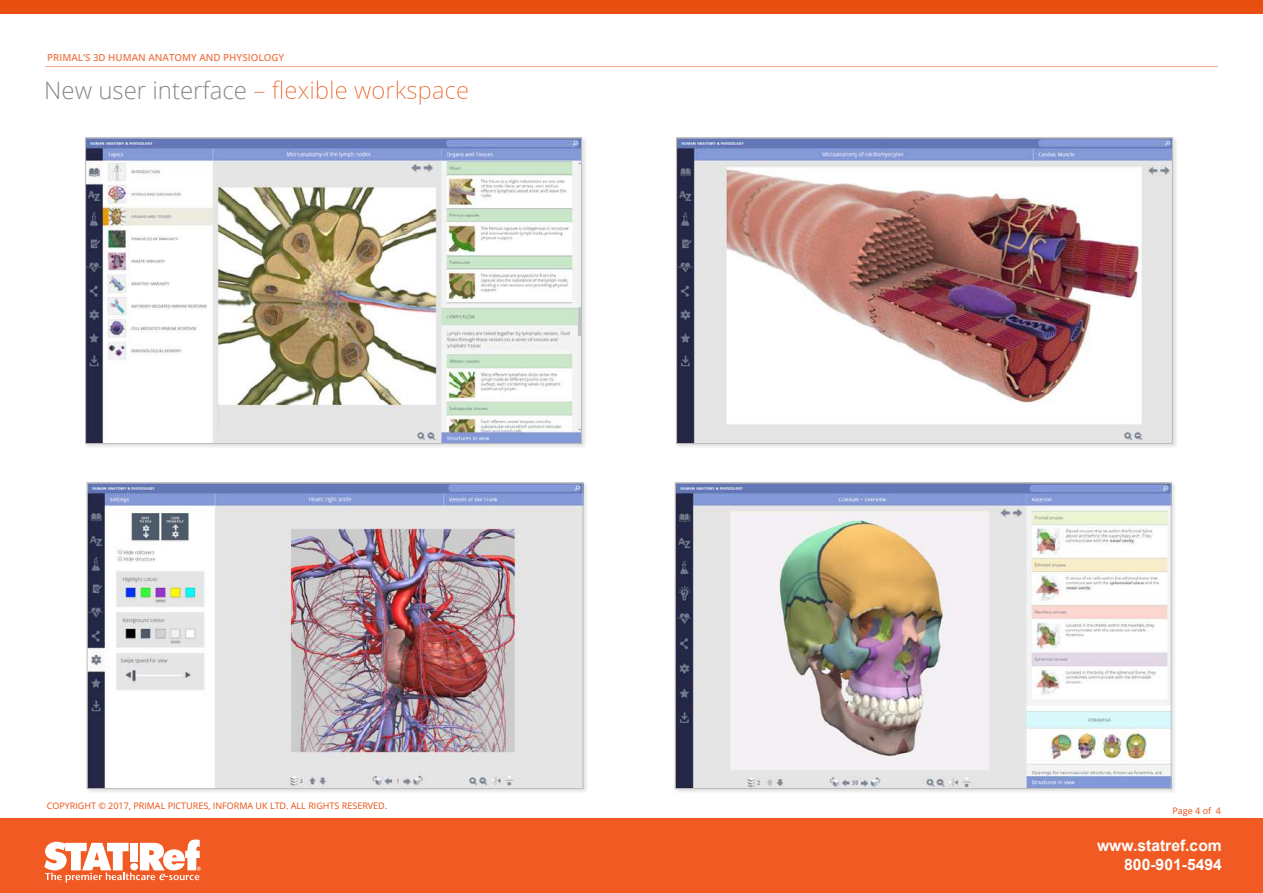
<style>
.page{position:relative;width:1263px;height:893px;background:#fff}
.page>*{position:absolute;margin:0;border:0;box-sizing:border-box;transform-origin:0 0}
.t1{font:300 24px "Open Sans";color:#898887}
.t2{font:700 15.6px/18.8px "Arial";color:#fff;text-align:right}
.t3{font:600 9.75px "Open Sans";color:#ee7a4b}
.t4{font:9px "Open Sans";color:#e84e0f}
</style>
<div class="page">
<hr style="left:45px;top:66px;width:1173px;height:1px;background:#f4a687">
<svg style="left:254px;top:80px;width:214px;height:25px"></svg>
<div style="left:674px;top:135px;width:505px;height:314px;background:linear-gradient(to right,#f0f0f0,#efefef)"></div>
<img style="left:676px;top:137px;width:497px;height:307px">
<div style="left:83px;top:135px;width:505px;height:314px;background:linear-gradient(to right,#f0f0f0,#efefef)"></div>
<img style="left:85px;top:137px;width:497px;height:307px">
<img style="left:675px;top:482px;width:496px;height:307px">
<img style="left:87px;top:482px;width:496px;height:307px">
<div style="left:0;top:818px;width:1263px;height:75px;background:#f15a23"></div>
<svg style="left:44px;top:839px;width:157px;height:44px"></svg>
<div style="left:0;top:0;width:1263px;height:14px;background:#e84e0f"></div>
<p class="t3" style="left:47px;top:51px;width:238px">PRIMAL’S 3D HUMAN ANATOMY AND PHYSIOLOGY</p>
<h1 class="t1" style="left:44px;top:74px;width:204px">New user interface</h1>
<p class="t4" style="left:47px;top:800px;width:342px">COPYRIGHT © 2017, PRIMAL PICTURES, INFORMA UK LTD. ALL RIGHTS RESERVED.</p>
<p class="t4" style="left:1172px;top:804px;width:50px">Page 4 of 4</p>
<h2 class="t2" style="left:1097px;top:837px;width:126px">www.statref.com<br>800-901-5494</h2>
</div>
